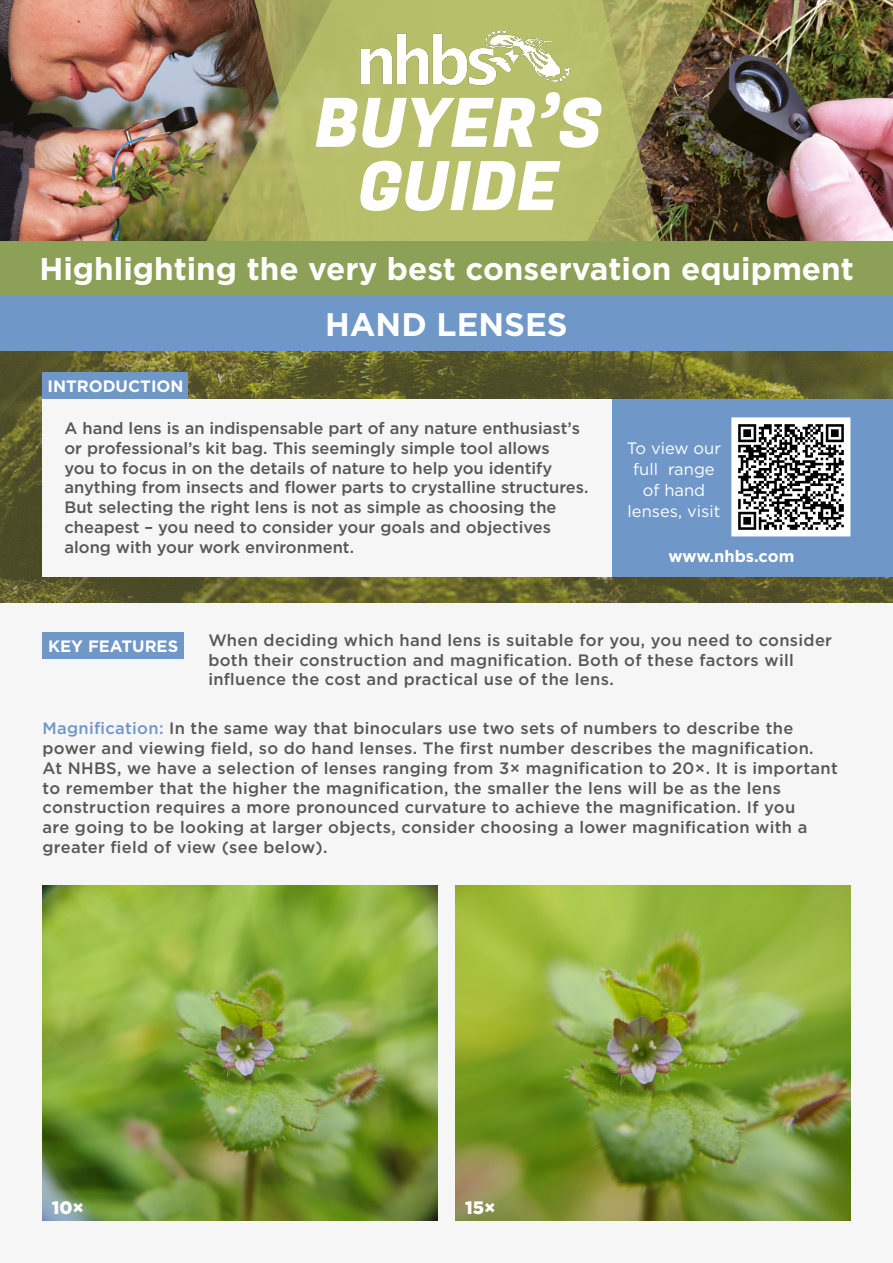
<style>
.page{position:relative;width:893px;height:1263px;background:#fff}
.page>*{position:absolute;margin:0;border:0;box-sizing:border-box;transform-origin:0 0}
.t1{font:67.95px "Fugaz One";color:#fff}
.t2{font:700 32.55px "Gotham";color:#fff}
.t3{font:700 31.5px "Gotham";color:#fff}
.t4{font:900 18px "Gotham";color:#fff}
.t5{font:500 16.5px/19.8px "Gotham";letter-spacing:.02em;color:#575756}
.t6{font:500 16.5px/19.8px "Gotham";color:#575756}
.t7{font:16.5px/21px "Gotham";color:#fff;text-align:center}
.t8{font:700 16.5px "Gotham";color:#fff}
.s1{color:#6f97c8}
</style>
<div class="page">
<img style="left:714px;top:0;width:179px;height:242px">
<img style="left:0;top:0;width:179px;height:242px">
<img style="left:179px;top:0;width:535px;height:242px">
<img style="left:360px;top:30px;width:209px;height:56px">
<img style="left:1px;top:350px;width:892px;height:253px">
<div style="left:0;top:242px;width:893px;height:54px;background:#8ca157"></div>
<div style="left:0;top:296px;width:893px;height:54px;background:#6f97c8"></div>
<div style="left:0;top:604px;width:893px;height:659px;background:#f6f6f6"></div>
<div style="left:43px;top:399px;width:807px;height:177px;background:#f6f6f6"></div>
<img style="left:43px;top:885px;width:395px;height:335px">
<img style="left:455px;top:885px;width:395px;height:335px">
<div style="left:43px;top:633px;width:141px;height:26px;background:#6f97c8"></div>
<div style="left:43px;top:372px;width:145px;height:27px;background:#6f97c8"></div>
<div style="left:612px;top:399px;width:281px;height:177px;background:#6f97c8"></div>
<img style="left:734px;top:420px;width:113px;height:113px">
<div style="left:731px;top:417px;width:119px;height:119px;border:2px solid #fff"></div>
<h1 class="t1" style="left:314px;top:76px;width:289px">BUYER’S</h1>
<h1 class="t1" style="left:358px;top:139px;width:202px">GUIDE</h1>
<h3 class="t3" style="left:39px;top:247px;width:816px">Highlighting the very best conservation equipment</h3>
<h2 class="t2" style="left:325px;top:303px;width:244px">HAND LENSES</h2>
<p class="t8" style="left:48px;top:375px;width:138px">INTRODUCTION</p>
<p class="t6" style="left:64px;top:418px;width:526px">A hand lens is an indispensable part of any nature enthusiast’s or professional’s kit bag. This seemingly simple tool allows<br>you to focus in on the details of nature to help you identify anything from insects and flower parts to crystalline structures.<br>But selecting the right lens is not as simple as choosing the cheapest – you need to consider your goals and objectives along with your work environment.</p>
<p class="t7" style="left:627px;top:437px;width:96px">To view our full range of hand lenses, visit</p>
<p class="t8" style="left:668px;top:546px;width:128px">www.nhbs.com</p>
<p class="t5" style="left:208px;top:630px;width:625px">When deciding which hand lens is suitable for you, you need to consider both their construction and magnification. Both of these factors will influence the cost and practical use of the lens.</p>
<p class="t5" style="left:43px;top:718px;width:797px"><span class="s1">Magnification:</span> In the same way that binoculars use two sets of numbers to describe the power and viewing field, so do hand lenses. The first number describes the magnification.<br>At NHBS, we have a selection of lenses ranging from 3× magnification to 20×. It is important to remember that the higher the magnification, the smaller the lens will be as the lens construction requires a more pronounced curvature to achieve the magnification. If you<br>are going to be looking at larger objects, consider choosing a lower magnification with a greater field of view (see below).</p>
<p class="t8" style="left:48px;top:635px;width:132px">KEY FEATURES</p>
<p class="t4" style="left:52px;top:1195px;width:34px">10×</p>
<p class="t4" style="left:465px;top:1195px;width:32px">15×</p>
</div>
